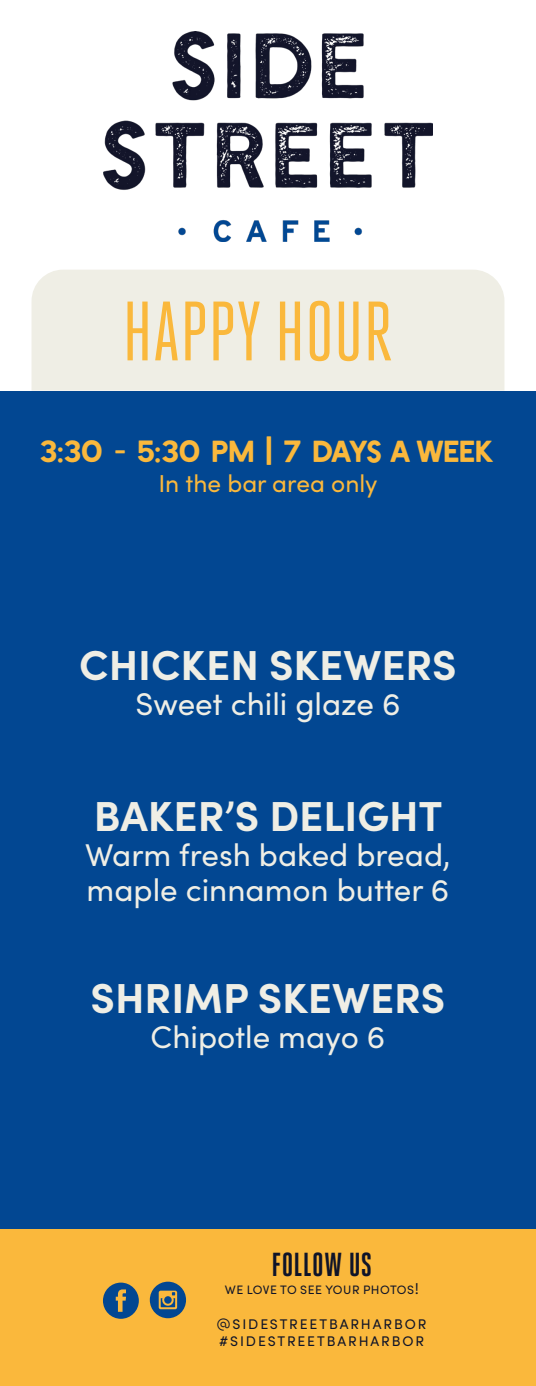
<style>
.page{position:relative;width:536px;height:1386px;background:#fff}
.page>*{position:absolute;margin:0;border:0;box-sizing:border-box;transform-origin:0 0}
.t1{font:84px "Heroic Condensed";color:#fab83c}
.t2{font:700 42px "Sofia Pro";color:#efeee5}
.t3{font:700 33.25px "Heroic Condensed";letter-spacing:.01em;color:#0f1429}
.t4{font:31.5px/35px "Sofia Pro";color:#efeee5}
.t5{font:28px "Heinberg Rounded";color:#fab83c}
.t6{font:24.5px "Sofia Pro";color:#fab83c}
.t7{font:14px/17.5px "Sofia Pro";letter-spacing:.135em;color:#0f1429}
.t8{font:12.25px "Sofia Pro";letter-spacing:.035em;color:#0f1429}
.s1{font-size:15.75px}
</style>
<div class="page">
<div style="left:0;top:1197px;width:536px;height:189px;background:#fab83c"></div>
<div style="left:0;top:391px;width:536px;height:837px;background:#024792"></div>
<div style="left:32px;top:270px;width:472px;height:121px;background:#efeee5"></div>
<img style="left:104px;top:32px;width:328px;height:210px">
<svg style="left:103px;top:1283px;width:36px;height:36px"></svg>
<svg style="left:150px;top:1282px;width:36px;height:36px"></svg>
<p class="t1" style="left:122px;top:286px;width:272px">HAPPY HOUR</p>
<p class="t5" style="left:41px;top:430px;width:456px">3:30 - 5:30 PM | 7 DAYS A WEEK</p>
<p class="t6" style="left:158px;top:465px;width:221px">In the bar area only</p>
<p class="t2" style="left:79px;top:633px;width:378px">CHICKEN SKEWERS</p>
<p class="t4" style="left:135px;top:685px;width:266px">Sweet chili glaze 6</p>
<p class="t2" style="left:94px;top:783px;width:350px">BAKER’S DELIGHT</p>
<p class="t4" style="left:85px;top:835px;width:367px">Warm fresh baked bread, maple cinnamon butter 6</p>
<p class="t2" style="left:90px;top:965px;width:356px">SHRIMP SKEWERS</p>
<p class="t4" style="left:150px;top:1017px;width:236px">Chipotle mayo 6</p>
<p class="t3" style="left:271px;top:1246px;width:102px">FOLLOW US</p>
<p class="t8" style="left:225px;top:1280px;width:195px">WE LOVE TO SEE YOUR PHOTOS<span class="s1">!</span></p>
<p class="t7" style="left:217px;top:1314px;width:211px">@SIDESTREETBARHARBOR #SIDESTREETBARHARBOR</p>
</div>
